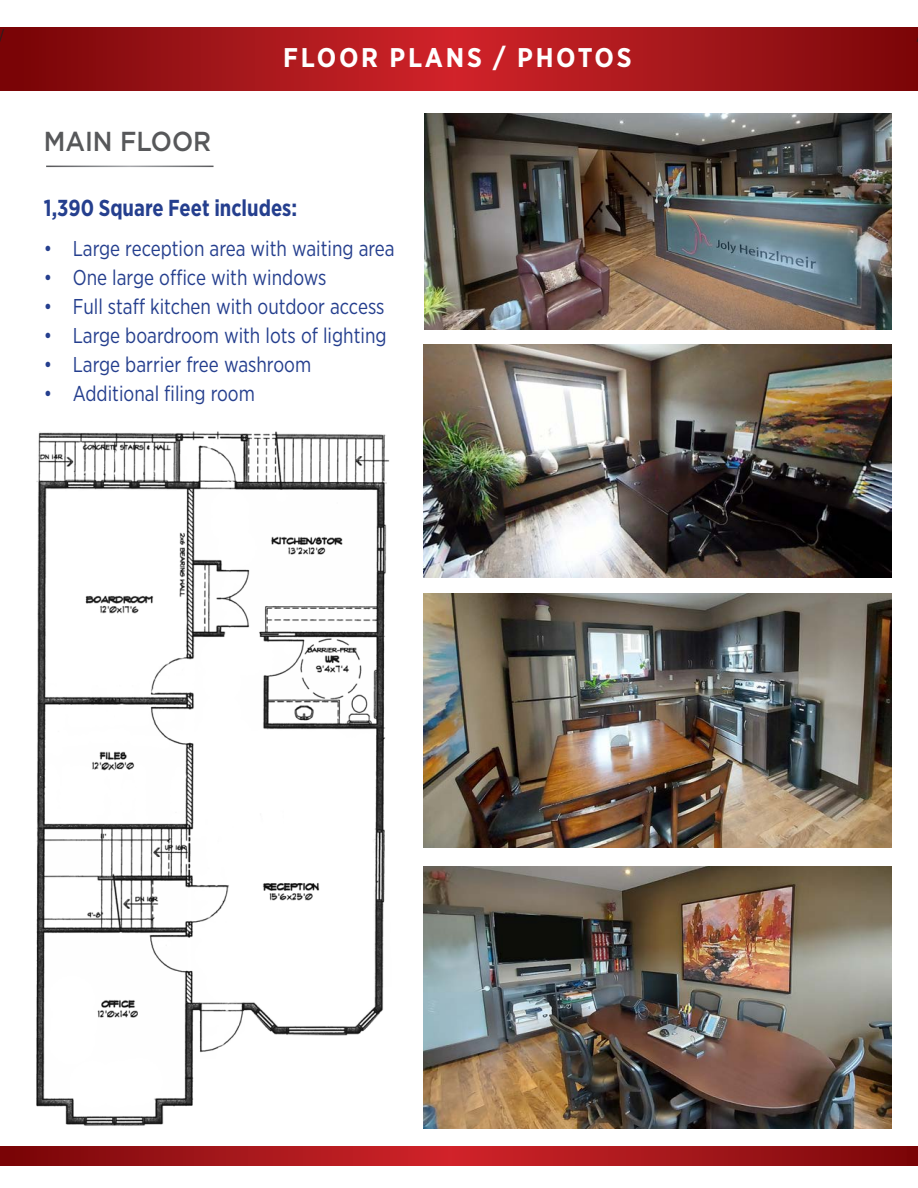
<style>
.page{position:relative;width:918px;height:1188px;background:#fff}
.page>*{position:absolute;margin:0;border:0;box-sizing:border-box;transform-origin:0 0}
.t1{font:500 27.45px "Gotham";color:#57585a;scale:.91 1}
.t2{font:700 27px "Gotham Narrow";letter-spacing:.1em;color:#fff}
.t3{font:700 23.1px "Gotham Narrow";color:#253f8e;scale:.91 1}
.t4{font:21.45px "Gotham Narrow";color:#253f8e;scale:.91 1}
.t5{font:18px "Minion Pro";color:#231f20}
</style>
<div class="page">
<img style="left:36px;top:431px;width:354px;height:695px">
<svg style="left:0;top:28px;width:916px;height:63px;background:#a41519"></svg>
<svg style="left:0;top:1147px;width:907px;height:19px;background:#a41519"></svg>
<img style="left:423px;top:594px;width:468px;height:253px">
<img style="left:423px;top:867px;width:468px;height:262px">
<img style="left:423px;top:345px;width:468px;height:232px">
<hr style="left:916px;top:28px;width:2px;height:63px;background:#7a0406">
<div style="left:907px;top:1147px;width:11px;height:19px;background:#7a0406"></div>
<img style="left:424px;top:114px;width:467px;height:215px">
<p class="t5" style="left:-2px;top:23px;width:7px">/</p>
<p class="t1" style="left:44px;top:123px;width:186px">MAIN FLOOR</p>
<p class="t2" style="left:283px;top:40px;width:350px">FLOOR PLANS / PHOTOS</p>
<p class="t3" style="left:44px;top:193px;width:280px">1,390 Square Feet includes:</p>
<p class="t4" style="left:44px;top:235px;width:387px">• Large reception area with waiting area</p>
<p class="t4" style="left:44px;top:264px;width:312px">• One large office with windows</p>
<p class="t4" style="left:44px;top:294px;width:376px">• Full staff kitchen with outdoor access</p>
<p class="t4" style="left:44px;top:323px;width:378px">• Large boardroom with lots of lighting</p>
<p class="t4" style="left:44px;top:352px;width:295px">• Large barrier free washroom</p>
<p class="t4" style="left:44px;top:381px;width:234px">• Additional filing room</p>
</div>
